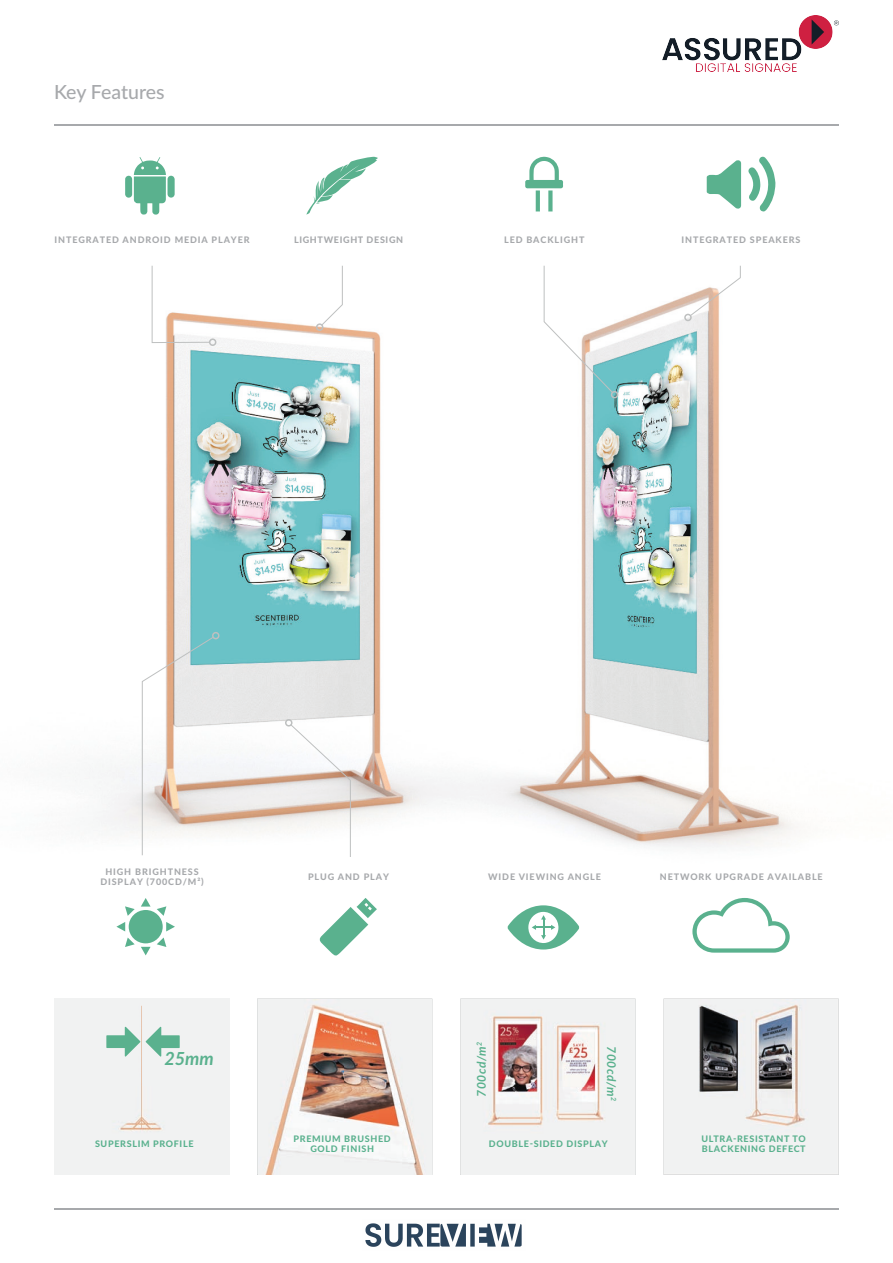
<style>
.page{position:relative;width:893px;height:1263px;background:#fff}
.page>*{position:absolute;margin:0;border:0;box-sizing:border-box;transform-origin:0 0}
.t1{font:500 19.5px "Lato";color:#a7a9ac}
.t2{font:italic 700 18px "Lato";color:#5ab18e}
.t3{font:italic 700 12px "Lato";letter-spacing:.05em;color:#5ab18e}
.t4{font:800 9px/10.8px "Lato";letter-spacing:.1em;color:#a7a9ac;text-align:center}
.t5{font:800 9px/10.8px "Lato";letter-spacing:.075em;color:#5ab18e;text-align:center}
.t6{font:800 9px "Lato";letter-spacing:.075em;color:#a7a9ac}
</style>
<div class="page">
<hr style="left:54px;top:1208px;width:785px;height:1px;background:#a7a9ac">
<hr style="left:54px;top:124px;width:785px;height:2px;background:#a7a9ac">
<img style="left:75px;top:285px;width:722px;height:570px">
<svg style="left:152px;top:265px;width:58px;height:78px"></svg>
<div style="left:209px;top:338px;width:7px;height:8px;border:2px solid #bec0c0;border-radius:50%"></div>
<svg style="left:544px;top:265px;width:69px;height:128px"></svg>
<div style="left:611px;top:391px;width:7px;height:7px;border:2px solid #bec0c0;border-radius:50%"></div>
<svg style="left:321px;top:265px;width:22px;height:61px"></svg>
<div style="left:316px;top:323px;width:7px;height:8px;border:2px solid #bec0c0;border-radius:50%"></div>
<svg style="left:690px;top:265px;width:51px;height:51px"></svg>
<div style="left:684px;top:314px;width:8px;height:7px;border:2px solid #bec0c0;border-radius:50%"></div>
<svg style="left:290px;top:724px;width:61px;height:133px"></svg>
<div style="left:285px;top:719px;width:7px;height:7px;border:2px solid #bec0c0;border-radius:50%"></div>
<svg style="left:142px;top:637px;width:72px;height:219px"></svg>
<div style="left:212px;top:632px;width:8px;height:7px;border:2px solid #bec0c0;border-radius:50%"></div>
<svg style="left:692px;top:898px;width:98px;height:55px"></svg>
<svg style="left:319px;top:898px;width:58px;height:57px"></svg>
<svg style="left:663px;top:998px;width:176px;height:177px"></svg>
<img style="left:665px;top:1000px;width:172px;height:173px">
<svg style="left:460px;top:998px;width:176px;height:177px"></svg>
<img style="left:461px;top:1000px;width:174px;height:174px">
<img style="left:258px;top:1000px;width:174px;height:175px">
<div style="left:54px;top:998px;width:175px;height:177px;background:#f1f2f2"></div>
<svg style="left:125px;top:157px;width:50px;height:58px"></svg>
<svg style="left:306px;top:157px;width:72px;height:58px"></svg>
<svg style="left:525px;top:157px;width:38px;height:54px"></svg>
<svg style="left:707px;top:160px;width:34px;height:49px"></svg>
<svg style="left:748px;top:156px;width:27px;height:56px"></svg>
<svg style="left:507px;top:905px;width:72px;height:44px"></svg>
<svg style="left:116px;top:898px;width:59px;height:57px"></svg>
<img style="left:365px;top:1223px;width:157px;height:24px">
<img style="left:662px;top:15px;width:177px;height:57px">
<h1 class="t1" style="left:54px;top:77px;width:112px">Key Features</h1>
<p class="t4" style="left:55px;top:234px;width:197px">INTEGRATED ANDROID MEDIA PLAYER</p>
<p class="t6" style="left:294px;top:233px;width:111px">LIGHTWEIGHT DESIGN</p>
<p class="t4" style="left:504px;top:234px;width:82px">LED BACKLIGHT</p>
<p class="t4" style="left:682px;top:234px;width:120px">INTEGRATED SPEAKERS</p>
<p class="t4" style="left:100px;top:865px;width:105px">HIGH BRIGHTNESS<br>DISPLAY (700CD/M²)</p>
<p class="t4" style="left:660px;top:871px;width:164px">NETWORK UPGRADE AVAILABLE</p>
<p class="t4" style="left:308px;top:871px;width:82px">PLUG AND PLAY</p>
<p class="t4" style="left:488px;top:871px;width:114px">WIDE VIEWING ANGLE</p>
<h2 class="t2" style="left:164px;top:1045px;width:51px">25mm</h2>
<h3 class="t3" style="left:473px;top:1097px;width:57px;rotate:-90deg">700cd/m<sup>2</sup></h3>
<h3 class="t3" style="left:620px;top:1046px;width:57px;rotate:90deg">700cd/m<sup>2</sup></h3>
<p class="t5" style="left:95px;top:1138px;width:100px">SUPERSLIM PROFILE</p>
<p class="t5" style="left:701px;top:1132px;width:106px;text-align:left">ULTRA-RESISTANT TO<br>BLACKENING DEFECT</p>
<p class="t5" style="left:294px;top:1132px;width:99px">PREMIUM BRUSHED<br>GOLD FINISH</p>
<p class="t5" style="left:489px;top:1138px;width:120px">DOUBLE-SIDED DISPLAY</p>
</div>
